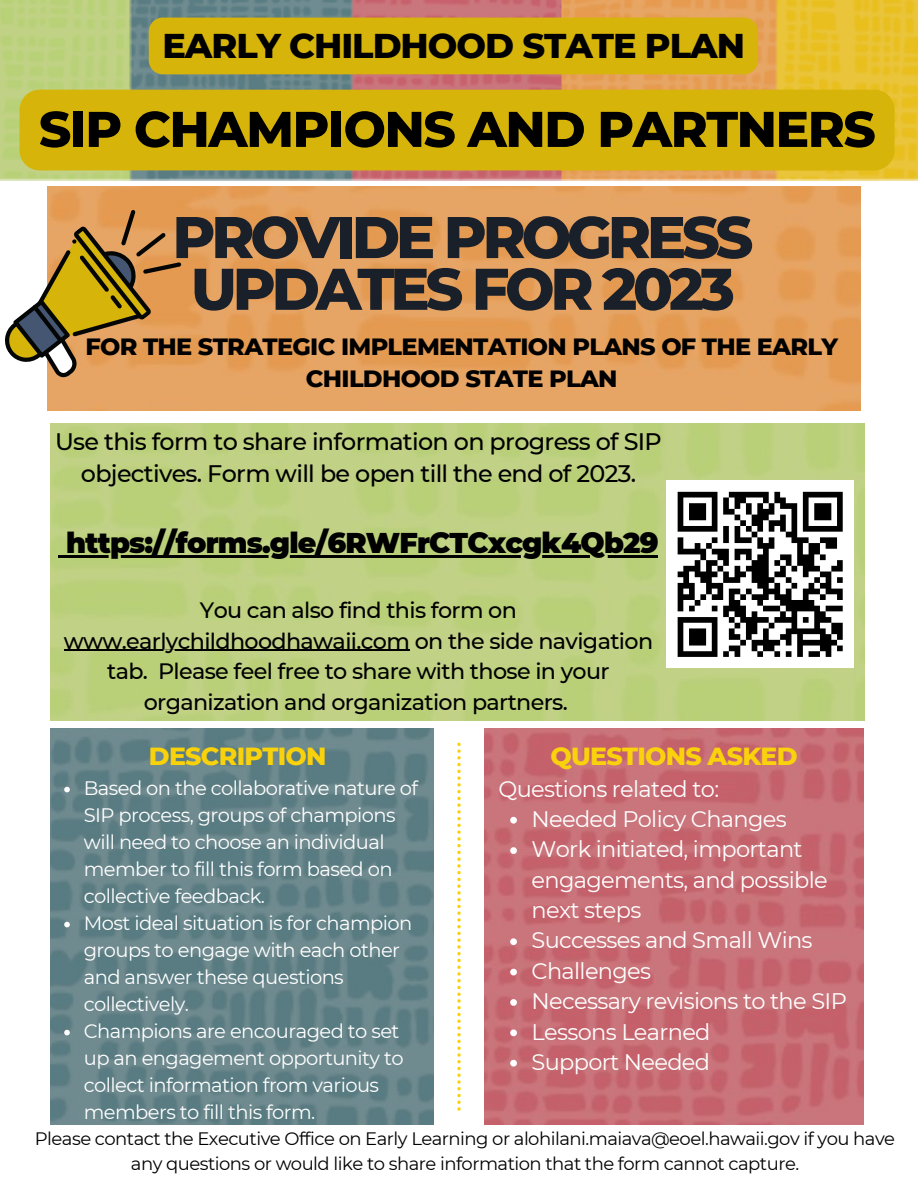
<style>
.page{position:relative;width:918px;height:1188px;background:#fff}
.page>*{position:absolute;margin:0;border:0;box-sizing:border-box;transform-origin:0 0}
.t1{font:800 58.65px/51.8px "Montserrat";letter-spacing:-.075em;color:#1a202a;text-align:center}
.t2{font:800 50.1px "Montserrat";letter-spacing:-.03em;color:#000}
.t3{font:800 35.1px "Montserrat";letter-spacing:-.03em;color:#000}
.t4{font:900 28.5px "Montserrat";letter-spacing:-.03em;color:#000}
.t5{font:800 25.2px "Montserrat";letter-spacing:-.03em;color:#fad20c}
.t6{font:800 24px/32.7px "Montserrat";letter-spacing:-.03em;color:#000;text-align:center}
.t7{font:500 23.85px/32.7px "Montserrat";letter-spacing:-.03em;color:#000;text-align:center}
.t8{font:22.5px/30.3px "Montserrat";letter-spacing:-.03em;color:#fff}
.t9{font:500 22.2px/30.3px "Montserrat";letter-spacing:-.03em;color:#000;text-align:center}
.t10{font:19.5px/27px "Montserrat";letter-spacing:-.03em;color:#fff}
.t11{font:18px/24.8px "Montserrat";letter-spacing:-.03em;color:#000;text-align:center}
</style>
<div class="page">
<img style="left:0;top:0;width:918px;height:181px">
<svg style="left:457px;top:743px;width:4px;height:368px"></svg>
<img style="left:51px;top:729px;width:382px;height:396px">
<img style="left:484px;top:729px;width:379px;height:396px">
<img style="left:47px;top:187px;width:813px;height:223px">
<img style="left:51px;top:424px;width:813px;height:297px">
<div style="left:666px;top:480px;width:188px;height:188px;background:#fff"></div>
<svg style="left:677px;top:491px;width:166px;height:166px"></svg>
<div style="left:20px;top:90px;width:875px;height:80px;background:#d6b409;border-radius:20px"></div>
<svg style="left:64px;top:787px;width:6px;height:5px"></svg>
<svg style="left:64px;top:922px;width:6px;height:5px"></svg>
<svg style="left:64px;top:1030px;width:6px;height:5px"></svg>
<svg style="left:510px;top:817px;width:7px;height:7px"></svg>
<svg style="left:510px;top:847px;width:7px;height:7px"></svg>
<svg style="left:510px;top:938px;width:7px;height:7px"></svg>
<svg style="left:510px;top:969px;width:7px;height:6px"></svg>
<svg style="left:510px;top:999px;width:7px;height:7px"></svg>
<svg style="left:510px;top:1029px;width:7px;height:7px"></svg>
<svg style="left:510px;top:1060px;width:7px;height:7px"></svg>
<svg style="left:58px;top:555px;width:8px;height:3px"></svg>
<hr style="left:66px;top:555px;width:592px;height:3px;background:#000">
<hr style="left:64px;top:650px;width:345px;height:1px;background:#000">
<svg style="left:5px;top:209px;width:177px;height:172px"></svg>
<div style="left:149px;top:18px;width:609px;height:56px;background:#d6b409"></div>
<h3 class="t3" style="left:162px;top:24px;width:584px">EARLY CHILDHOOD STATE PLAN</h3>
<h2 class="t2" style="left:39px;top:98px;width:838px">SIP CHAMPIONS AND PARTNERS</h2>
<h1 class="t1" style="left:172px;top:211px;width:583px">PROVIDE PROGRESS<br>UPDATES FOR 2023</h1>
<p class="t6" style="left:85px;top:330px;width:754px">FOR THE STRATEGIC IMPLEMENTATION PLANS OF THE EARLY<br>CHILDHOOD STATE PLAN</p>
<p class="t7" style="left:55px;top:425px;width:608px">Use this form to share information on progress of SIP objectives. Form will be open till the end of 2023.</p>
<h3 class="t4" style="left:66px;top:526px;width:594px">https://forms.gle/6RWFrCTCxcgk4Qb29</h3>
<p class="t9" style="left:64px;top:595px;width:591px">You can also find this form on www.earlychildhoodhawaii.com on the side navigation tab. Please feel free to share with those in your organization and organization partners.</p>
<p class="t5" style="left:149px;top:740px;width:179px">DESCRIPTION</p>
<p class="t10" style="left:84px;top:774px;width:336px">Based on the collaborative nature of<br>SIP process, groups of champions will need to choose an individual member to fill this form based on collective feedback.<br>Most ideal situation is for champion groups to engage with each other and answer these questions collectively.<br>Champions are encouraged to set up an engagement opportunity to collect information from various members to fill this form.</p>
<p class="t5" style="left:551px;top:740px;width:249px">QUESTIONS ASKED</p>
<p class="t8" style="left:499px;top:773px;width:222px">Questions related to:</p>
<p class="t8" style="left:532px;top:804px;width:317px">Needed Policy Changes<br>Work initiated, important engagements, and possible next steps<br>Successes and Small Wins<br>Challenges<br>Necessary revisions to the SIP<br>Lessons Learned<br>Support Needed</p>
<p class="t11" style="left:35px;top:1126px;width:862px">Please contact the Executive Office on Early Learning or alohilani.maiava@eoel.hawaii.gov if you have any questions or would like to share information that the form cannot capture.</p>
</div>
